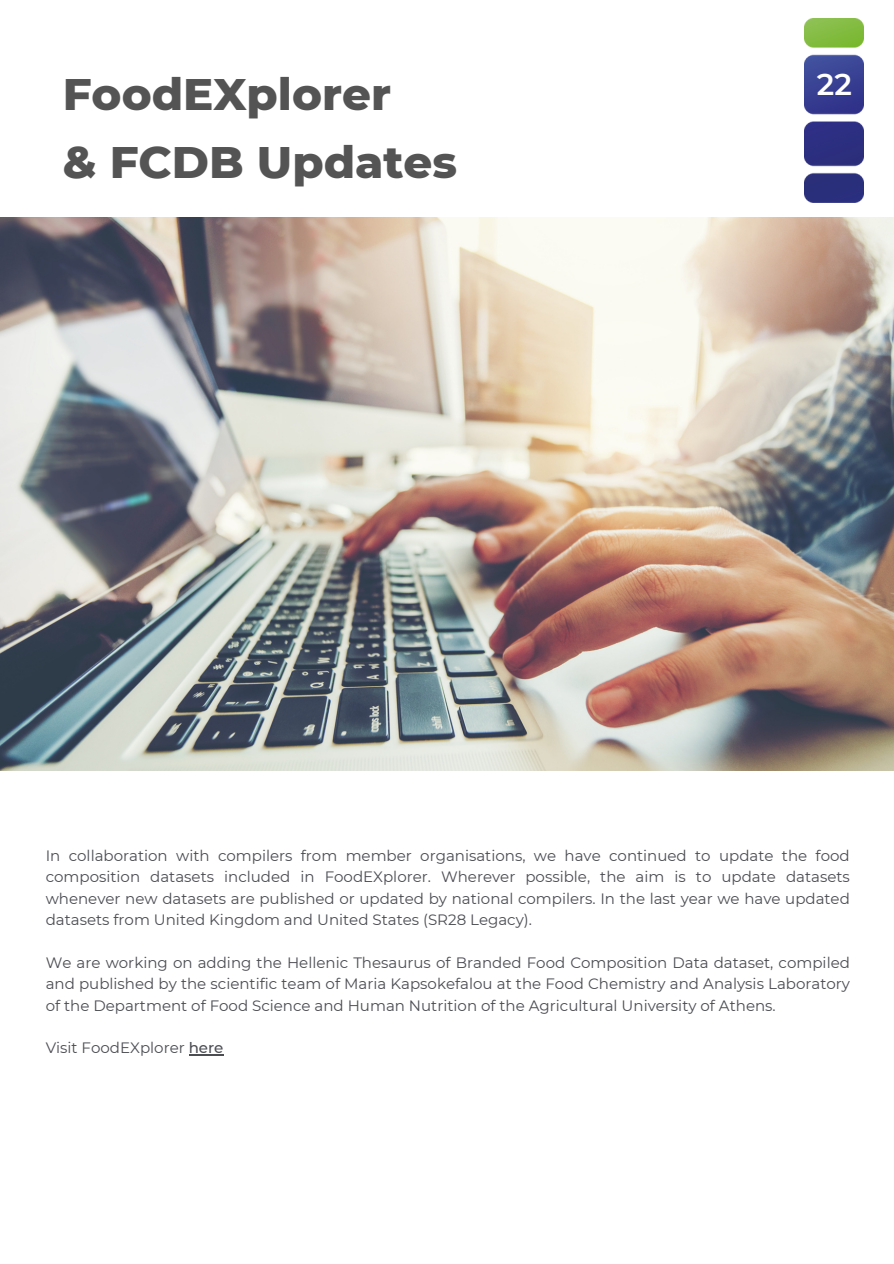
<style>
.page{position:relative;width:894px;height:1264px;background:#fff}
.page>*{position:absolute;margin:0;border:0;box-sizing:border-box;transform-origin:0 0}
.t1{font:800 45px/67.5px "Montserrat";color:#545454}
.t2{font:600 30px "Montserrat";color:#fff}
.t3{font:15px/21.5px "Montserrat";color:#4c4d53;text-align:justify}
.s1{font-weight:500}
</style>
<div class="page">
<img style="left:0;top:217px;width:893px;height:553px">
<img style="left:804px;top:19px;width:59px;height:183px">
<hr style="left:189px;top:1054px;width:34px;height:1px;background:#4c4d53">
<h1 class="t1" style="left:63px;top:60px;width:396px">FoodEXplorer<br>&amp; FCDB Updates</h1>
<h2 class="t2" style="left:816px;top:66px;width:36px">22</h2>
<p class="t3" style="left:46px;top:844px;width:805px">In collaboration with compilers from member organisations, we have continued to update the food composition datasets included in FoodEXplorer. Wherever possible, the aim is to update datasets whenever new datasets are published or updated by national compilers. In the last year we have updated datasets from United Kingdom and United States (SR28 Legacy).</p>
<p class="t3" style="left:46px;top:951px;width:805px">We are working on adding the Hellenic Thesaurus of Branded Food Composition Data dataset, compiled and published by the scientific team of Maria Kapsokefalou at the Food Chemistry and Analysis Laboratory of the Department of Food Science and Human Nutrition of the Agricultural University of Athens.</p>
<p class="t3" style="left:46px;top:1037px;width:179px">Visit FoodEXplorer <span class="s1">here</span></p>
</div>
